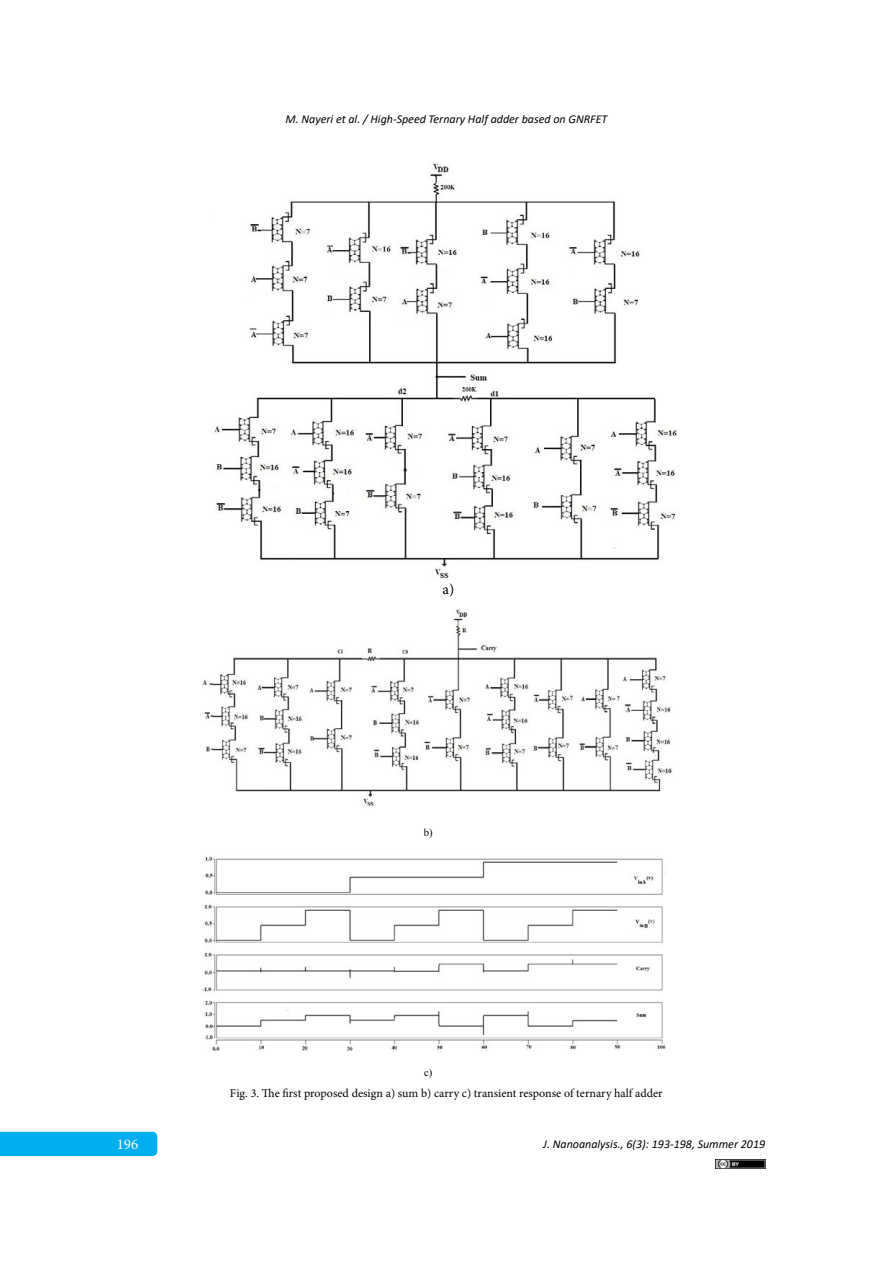
<style>
.page{position:relative;width:893px;height:1263px;background:#fff}
.page>*{position:absolute;margin:0;border:0;box-sizing:border-box;transform-origin:0 0}
.t1{font:15px "Minion Pro";color:#fff}
.t2{font:15px "Minion Pro";color:#000}
.t3{font:italic 12px "Calibri";color:#000}
.t4{font:12px "Minion Pro";color:#000}
.t5{font:10.65px "Times New Roman";color:#000}
</style>
<div class="page">
<div style="left:0;top:1132px;width:157px;height:24px;background:#00aeef"></div>
<img style="left:715px;top:1159px;width:50px;height:10px">
<img style="left:214px;top:163px;width:463px;height:416px">
<img style="left:202px;top:609px;width:470px;height:197px">
<img style="left:202px;top:856px;width:464px;height:194px">
<p class="t3" style="left:285px;top:111px;width:323px">M. Nayeri et al. / High-Speed Ternary Half adder based on GNRFET</p>
<p class="t1" style="left:117px;top:1134px;width:23px">196</p>
<p class="t2" style="left:443px;top:579px;width:13px">a)</p>
<p class="t5" style="left:424px;top:825px;width:10px">b)</p>
<p class="t5" style="left:424px;top:1065px;width:10px">c)</p>
<p class="t4" style="left:230px;top:1085px;width:434px">Fig. 3. The first proposed design a) sum b) carry c) transient response of ternary half adder</p>
<p class="t3" style="left:543px;top:1136px;width:223px">J. Nanoanalysis., 6(3): 193-198, Summer 2019</p>
</div>
